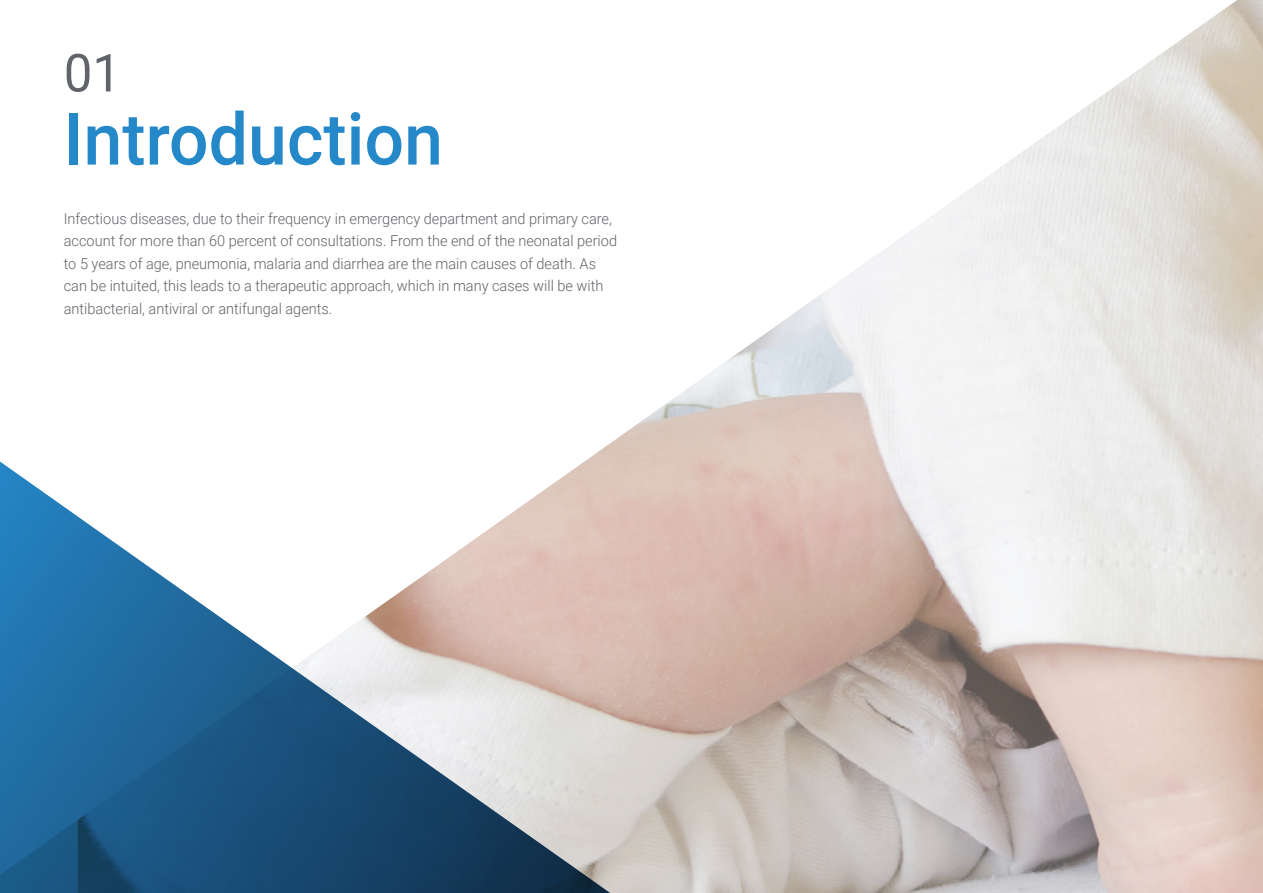
<style>
.page{position:relative;width:1263px;height:893px;background:#fff}
.page>*{position:absolute;margin:0;border:0;box-sizing:border-box;transform-origin:0 0}
.t1{font:500 72px "Roboto";color:#2488c9}
.t2{font:52.5px "Roboto";color:#61646a}
.t3{font:300 15px/22.5px "Roboto";color:#61646a}
</style>
<div class="page">
<img style="left:607px;top:0;width:656px;height:893px">
<svg style="left:0;top:446px;width:640px;height:447px"></svg>
<h2 class="t2" style="left:64px;top:36px;width:59px">01</h2>
<h1 class="t1" style="left:64px;top:89px;width:381px">Introduction</h1>
<p class="t3" style="left:64px;top:207px;width:555px">Infectious diseases, due to their frequency in emergency department and primary care, account for more than 60 percent of consultations. From the end of the neonatal period to 5 years of age, pneumonia, malaria and diarrhea are the main causes of death. As can be intuited, this leads to a therapeutic approach, which in many cases will be with antibacterial, antiviral or antifungal agents.</p>
</div>
